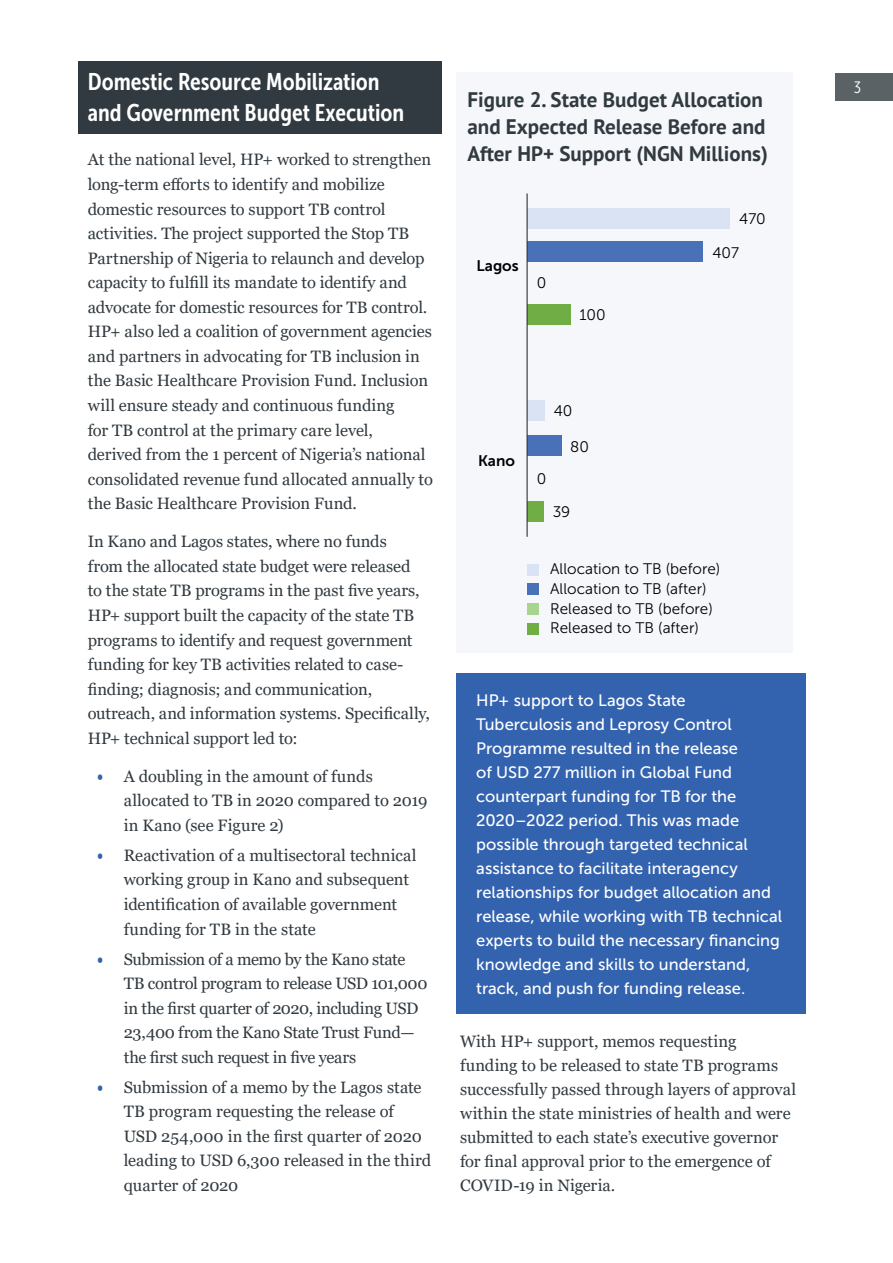
<style>
.page{position:relative;width:893px;height:1263px;background:#fff}
.page>*{position:absolute;margin:0;border:0;box-sizing:border-box;transform-origin:0 0}
.t1{font:24px/30.6px "Museo Sans Cond 700";color:#fff}
.Figure_Table_Header{font:700 21px/27px "PT Sans";color:#313a40}
.Body{font:16.5px/24.6px "Georgia";letter-spacing:-.005em;color:#313a40}
.Box_Copy{font:16.5px/24px "Museo Sans 500";color:#fff}
.t2{font:16.5px "Museo Sans Cond 300";color:#fff}
.t3{font:15.3px/19.6px "Museo Sans 300";color:#000}
.t4{font:15.3px "Museo Sans 700";color:#000}
.s1{font-family:"Museo Sans Cond 700";color:#3363af}
</style>
<div class="page">
<div style="left:79px;top:62px;width:363px;height:72px;background:#313a40"></div>
<div style="left:456px;top:673px;width:349px;height:341px;background:#3363af"></div>
<div style="left:456px;top:72px;width:336px;height:581px;background:#f5f7fb"></div>
<div style="left:527px;top:564px;width:12px;height:11px;background:#dae3f4"></div>
<div style="left:527px;top:208px;width:203px;height:21px;background:#dae3f4"></div>
<div style="left:527px;top:400px;width:17px;height:21px;background:#dae3f4"></div>
<div style="left:527px;top:583px;width:12px;height:12px;background:#4971b8"></div>
<div style="left:527px;top:241px;width:176px;height:21px;background:#4971b8"></div>
<div style="left:527px;top:435px;width:35px;height:21px;background:#4971b8"></div>
<div style="left:527px;top:623px;width:12px;height:11px;background:#70ad45"></div>
<div style="left:527px;top:304px;width:43px;height:21px;background:#70ad45"></div>
<div style="left:527px;top:501px;width:17px;height:21px;background:#70ad45"></div>
<div style="left:527px;top:603px;width:12px;height:12px;background:#a8d490"></div>
<hr style="left:526px;top:193px;width:2px;height:344px;background:#313a40">
<div style="left:836px;top:73px;width:57px;height:27px;background:#5a6266"></div>
<h1 class="t1" style="left:88px;top:66px;width:318px">Domestic Resource Mobilization and Government Budget Execution</h1>
<p class="Body" style="left:88px;top:148px;width:347px">At the national level, HP+ worked to strengthen long-term efforts to identify and mobilize domestic resources to support TB control activities. The project supported the Stop TB Partnership of Nigeria to relaunch and develop capacity to fulfill its mandate to identify and advocate for domestic resources for TB control.<br>HP+ also led a coalition of government agencies and partners in advocating for TB inclusion in the Basic Healthcare Provision Fund. Inclusion will ensure steady and continuous funding<br>for TB control at the primary care level,<br>derived from the 1 percent of Nigeria’s national consolidated revenue fund allocated annually to the Basic Healthcare Provision Fund.</p>
<p class="Body" style="left:88px;top:530px;width:344px">In Kano and Lagos states, where no funds<br>from the allocated state budget were released<br>to the state TB programs in the past five years, HP+ support built the capacity of the state TB programs to identify and request government funding for key TB activities related to case&shy;finding; diagnosis; and communication, outreach, and information systems. Specifically, HP+ technical support led to:</p>
<p class="Body" style="left:124px;top:764px;width:305px;text-indent:-27px"><span class="s1">•</span> A doubling in the amount of funds allocated to TB in 2020 compared to 2019 in Kano (see Figure 2)</p>
<p class="Body" style="left:124px;top:843px;width:294px;text-indent:-27px"><span class="s1">•</span> Reactivation of a multisectoral technical working group in Kano and subsequent identification of available government funding for TB in the state</p>
<p class="Body" style="left:124px;top:947px;width:305px;text-indent:-27px"><span class="s1">•</span> Submission of a memo by the Kano state TB control program to release USD 101,000 in the first quarter of 2020, including USD 23,400 from the Kano State Trust Fund— the first such request in five years</p>
<p class="Body" style="left:124px;top:1075px;width:309px;text-indent:-27px"><span class="s1">•</span> Submission of a memo by the Lagos state TB program requesting the release of USD 254,000 in the first quarter of 2020 leading to USD 6,300 released in the third quarter of 2020</p>
<p class="Figure_Table_Header" style="left:467px;top:85px;width:302px">Figure 2. State Budget Allocation and Expected Release Before and<br>After HP+ Support (NGN Millions)</p>
<p class="t3" style="left:739px;top:209px;width:28px">470</p>
<p class="t4" style="left:477px;top:257px;width:44px">Lagos</p>
<p class="t3" style="left:537px;top:273px;width:11px">0</p>
<p class="t3" style="left:579px;top:305px;width:28px">100</p>
<p class="t3" style="left:712px;top:243px;width:28px">407</p>
<p class="t4" style="left:478px;top:452px;width:39px">Kano</p>
<p class="t3" style="left:537px;top:469px;width:11px">0</p>
<p class="t3" style="left:554px;top:401px;width:20px">40</p>
<p class="t3" style="left:570px;top:437px;width:20px">80</p>
<p class="t3" style="left:553px;top:502px;width:19px">39</p>
<p class="t3" style="left:550px;top:559px;width:172px">Allocation to TB (before)<br>Allocation to TB (after)<br>Released to TB (before)<br>Released to TB (after)</p>
<p class="Box_Copy" style="left:476px;top:688px;width:307px">HP+ support to Lagos State Tuberculosis and Leprosy Control Programme resulted in the release<br>of USD 277 million in Global Fund counterpart funding for TB for the 2020–2022 period. This was made possible through targeted technical assistance to facilitate interagency relationships for budget allocation and release, while working with TB technical experts to build the necessary financing knowledge and skills to understand, track, and push for funding release.</p>
<p class="Body" style="left:460px;top:1029px;width:338px;line-height:24px">With HP+ support, memos requesting funding to be released to state TB programs successfully passed through layers of approval within the state ministries of health and were submitted to each state’s executive governor for final approval prior to the emergence of COVID-19 in Nigeria.</p>
<p class="t2" style="left:854px;top:78px;width:9px">3</p>
</div>
